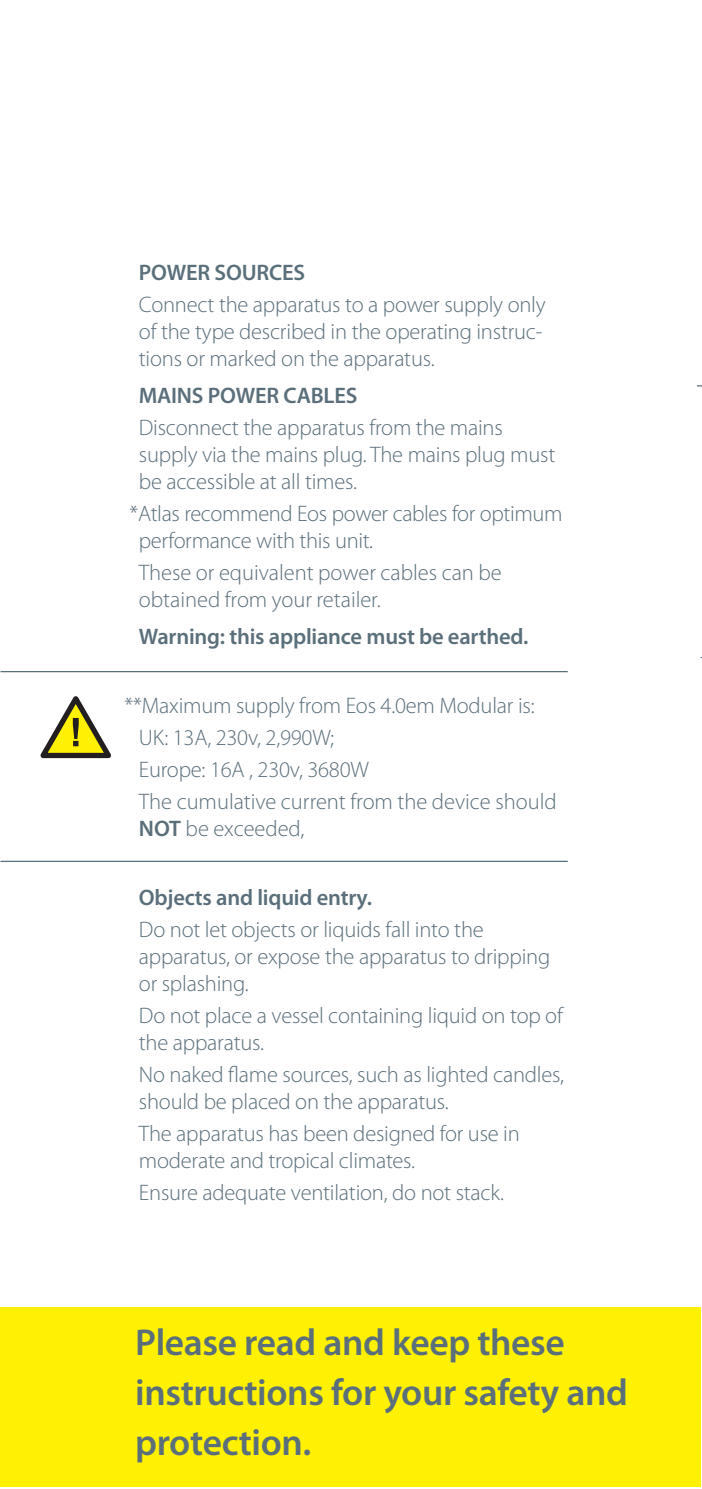
<style>
.page{position:relative;width:702px;height:1489px;background:#fff}
.page>*{position:absolute;margin:0;border:0;box-sizing:border-box;transform-origin:0 0}
.t1{font:600 37.5px/50px "Myriad Pro";letter-spacing:-.01em;color:#5b6f7b}
.t2{font:300 22.5px/27px "Myriad Pro";letter-spacing:-.01em;color:#5b6f7b}
.t3{font:600 22.5px "Myriad Pro";letter-spacing:-.01em;color:#5b6f7b}
.s1{font-weight:600}
</style>
<div class="page">
<hr style="left:1px;top:671px;width:566px;height:1px;background:#5b6f7b">
<hr style="left:1px;top:860px;width:566px;height:2px;background:#5b6f7b">
<div style="left:0;top:1307px;width:700px;height:179px;background:#fff101"></div>
<svg style="left:40px;top:696px;width:71px;height:63px"></svg>
<p class="t3" style="left:139px;top:259px;width:168px">POWER SOURCES</p>
<p class="t2" style="left:139px;top:291px;width:408px">Connect the apparatus to a power supply only of the type described in the operating instruc&shy;tions or marked on the apparatus.</p>
<p class="t3" style="left:139px;top:382px;width:220px">MAINS POWER CABLES</p>
<p class="t2" style="left:139px;top:414px;width:418px">Disconnect the apparatus from the mains supply via the mains plug. The mains plug must be accessible at all times.</p>
<p class="t2" style="left:139px;top:500px;width:425px;text-indent:-9px">*Atlas recommend Eos power cables for optimum performance with this unit.</p>
<p class="t2" style="left:139px;top:559px;width:364px">These or equivalent power cables can be obtained from your retailer.</p>
<p class="t3" style="left:139px;top:623px;width:391px">Warning: this appliance must be earthed.</p>
<p class="t2" style="left:139px;top:689px;width:419px;line-height:32px;text-indent:-14px">**Maximum supply from Eos 4.0em Modular is:<br>UK: 13A, 230v, 2,990W;<br>Europe: 16A , 230v, 3680W<br>The cumulative current from the device should</p>
<p class="t2" style="left:139px;top:815px;width:167px"><span class="s1">NOT</span> be exceeded,</p>
<p class="t3" style="left:139px;top:884px;width:234px">Objects and liquid entry.</p>
<p class="t2" style="left:139px;top:916px;width:413px">Do not let objects or liquids fall into the apparatus, or expose the apparatus to dripping or splashing.</p>
<p class="t2" style="left:139px;top:1002px;width:425px">Do not place a vessel containing liquid on top of the apparatus.</p>
<p class="t2" style="left:139px;top:1061px;width:426px">No naked flame sources, such as lighted candles, should be placed on the apparatus.</p>
<p class="t2" style="left:139px;top:1120px;width:382px">The apparatus has been designed for use in moderate and tropical climates.</p>
<p class="t2" style="left:139px;top:1179px;width:366px">Ensure adequate ventilation, do not stack.</p>
<h1 class="t1" style="left:135px;top:1318px;width:494px">Please read and keep these instructions for your safety and protection.</h1>
</div>
